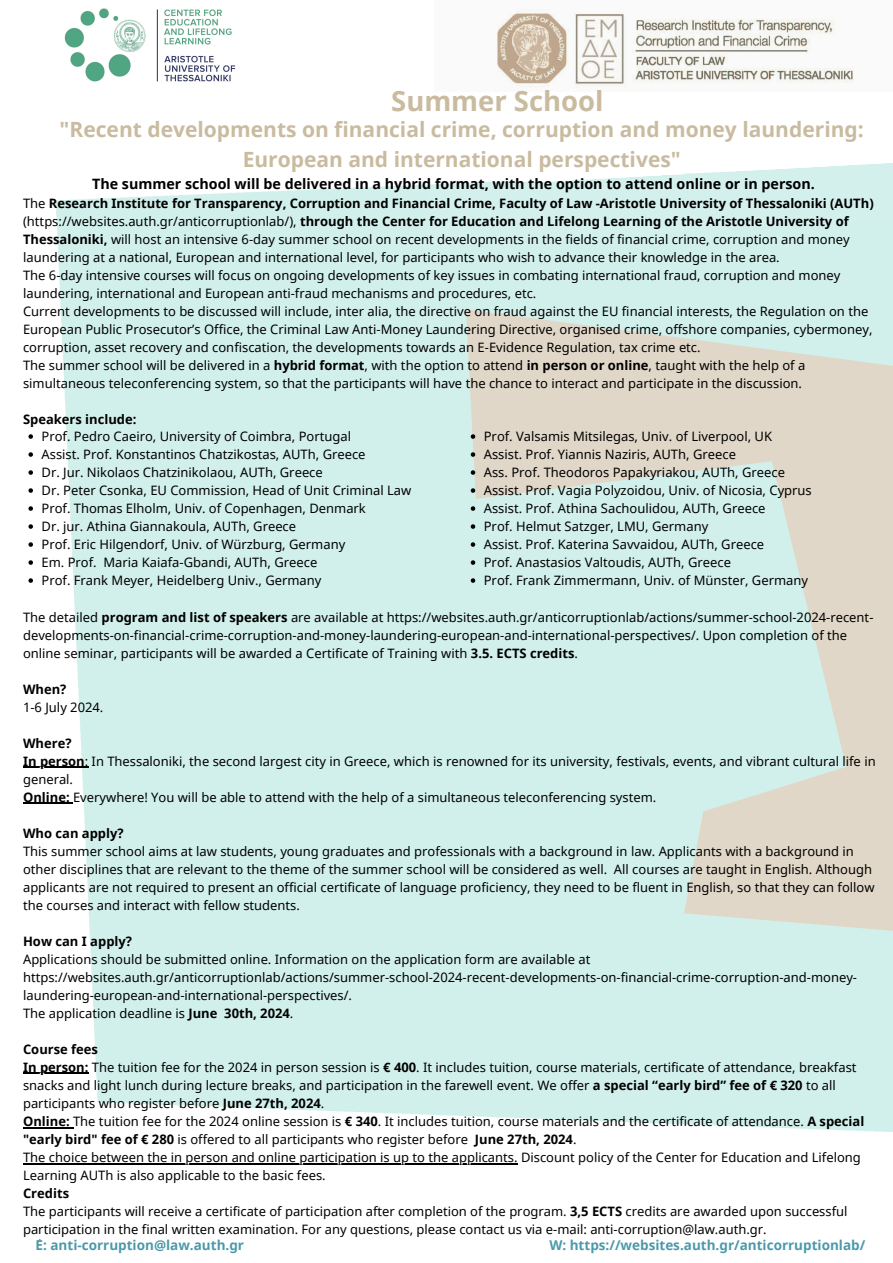
<style>
.page{position:relative;width:893px;height:1263px;background:#fff}
.page>*{position:absolute;margin:0;border:0;box-sizing:border-box;transform-origin:0 0}
.t1{font:700 27.45px "Noto Sans";color:#c9bb9f}
.t2{font:700 21px/29.2px "Noto Sans";color:#c9bb9f;text-align:center}
.t3{font:700 14.25px "Noto Sans";color:#000}
.t4{font:700 13.5px "Noto Sans";color:#4b99aa}
.t5{font:12.98px/18px "Noto Sans";color:#000}
.t6{font:700 12.98px "Noto Sans";color:#000}
.s1{font-weight:700}
.s2{font-weight:400}
</style>
<div class="page">
<img style="left:23px;top:196px;width:870px;height:969px">
<svg style="left:148px;top:163px;width:745px;height:82px"></svg>
<hr style="left:23px;top:767px;width:62px;height:1px;background:#000">
<hr style="left:23px;top:803px;width:47px;height:1px;background:#000">
<hr style="left:23px;top:1073px;width:65px;height:1px;background:#000">
<hr style="left:23px;top:1127px;width:50px;height:1px;background:#000">
<hr style="left:23px;top:1163px;width:494px;height:1px;background:#000">
<img style="left:64px;top:8px;width:172px;height:74px">
<img style="left:496px;top:9px;width:358px;height:79px">
<svg style="left:471px;top:434px;width:4px;height:5px"></svg>
<svg style="left:471px;top:452px;width:4px;height:5px"></svg>
<svg style="left:471px;top:470px;width:4px;height:5px"></svg>
<svg style="left:471px;top:488px;width:4px;height:5px"></svg>
<svg style="left:471px;top:506px;width:4px;height:5px"></svg>
<svg style="left:471px;top:524px;width:4px;height:5px"></svg>
<svg style="left:471px;top:542px;width:4px;height:5px"></svg>
<svg style="left:471px;top:560px;width:4px;height:5px"></svg>
<svg style="left:471px;top:578px;width:4px;height:5px"></svg>
<svg style="left:28px;top:434px;width:5px;height:5px"></svg>
<svg style="left:28px;top:452px;width:5px;height:5px"></svg>
<svg style="left:28px;top:470px;width:5px;height:5px"></svg>
<svg style="left:28px;top:488px;width:5px;height:5px"></svg>
<svg style="left:28px;top:506px;width:5px;height:5px"></svg>
<svg style="left:28px;top:524px;width:5px;height:5px"></svg>
<svg style="left:28px;top:542px;width:5px;height:5px"></svg>
<svg style="left:28px;top:560px;width:5px;height:5px"></svg>
<svg style="left:28px;top:578px;width:5px;height:5px"></svg>
<p class="t1" style="left:391px;top:81px;width:214px">Summer School</p>
<p class="t2" style="left:60px;top:114px;width:805px">"Recent developments on financial crime, corruption and money laundering:<br>European and international perspectives"</p>
<p class="t3" style="left:92px;top:173px;width:724px">The summer school will be delivered in a hybrid format, with the option to attend online or in person.</p>
<p class="t5" style="left:23px;top:194px;width:852px">The <span class="s1">Research Institute for Transparency, Corruption and Financial Crime, Faculty of Law -Aristotle University of Thessaloniki (AUTh) </span>(https://websites.auth.gr/anticorruptionlab/), <span class="s1">through the Center for Education and Lifelong Learning of the Aristotle University of Thessaloniki,</span> will host an intensive 6-day summer school on recent developments in the fields of financial crime, corruption and money laundering at a national, European and international level, for participants who wish to advance their knowledge in the area.</p>
<h1 class="t5" style="left:23px;top:266px;width:819px">The 6-day intensive courses will focus on ongoing developments of key issues in combating international fraud, corruption and money laundering, international and European anti-fraud mechanisms and procedures, etc.</h1>
<h2 class="t5" style="left:23px;top:302px;width:851px">Current developments to be discussed will include, inter alia, the directive on fraud against the EU financial interests, the Regulation on the<br>European Public Prosecutor’s Office, the Criminal Law Anti-Money Laundering Directive, organised crime, offshore companies, cybermoney, corruption, asset recovery and confiscation, the developments towards an E-Evidence Regulation, tax crime etc.</h2>
<p class="t5" style="left:23px;top:356px;width:784px">The summer school will be delivered in a <span class="s1">hybrid format</span>, with the option to attend <span class="s1">in person or online</span>, taught with the help of a simultaneous teleconferencing system, so that the participants will have the chance to interact and participate in the discussion.</p>
<p class="t6" style="left:23px;top:410px;width:115px">Speakers include:</p>
<p class="t5" style="left:42px;top:427px;width:311px">Prof. Pedro Caeiro, University of Coimbra, Portugal</p>
<p class="t5" style="left:42px;top:445px;width:325px">Assist. Prof. Konstantinos Chatzikostas, AUTh, Greece</p>
<p class="t5" style="left:42px;top:463px;width:283px">Dr. Jur. Nikolaos Chatzinikolaou, AUTh, Greece</p>
<p class="t5" style="left:42px;top:481px;width:371px">Dr. Peter Csonka, EU Commission, Head of Unit Criminal Law</p>
<p class="t5" style="left:42px;top:499px;width:326px">Prof. Thomas Elholm, Univ. of Copenhagen, Denmark</p>
<p class="t5" style="left:42px;top:517px;width:256px">Dr. jur. Athina Giannakoula, AUTh, Greece</p>
<p class="t5" style="left:42px;top:535px;width:305px">Prof. Eric Hilgendorf, Univ. of Würzburg, Germany</p>
<p class="t5" style="left:42px;top:553px;width:277px">Em. Prof. Maria Kaiafa-Gbandi, AUTh, Greece</p>
<p class="t5" style="left:42px;top:571px;width:281px">Prof. Frank Meyer, Heidelberg Univ., Germany</p>
<p class="t5" style="left:484px;top:427px;width:290px">Prof. Valsamis Mitsilegas, Univ. of Liverpool, UK</p>
<p class="t5" style="left:484px;top:445px;width:254px">Assist. Prof. Yiannis Naziris, AUTh, Greece</p>
<p class="t5" style="left:484px;top:463px;width:303px">Ass. Prof. Theodoros Papakyriakou, AUTh, Greece</p>
<p class="t5" style="left:484px;top:481px;width:329px">Assist. Prof. Vagia Polyzoidou, Univ. of Nicosia, Cyprus</p>
<p class="t5" style="left:484px;top:499px;width:283px">Assist. Prof. Athina Sachoulidou, AUTh, Greece</p>
<p class="t5" style="left:484px;top:517px;width:226px">Prof. Helmut Satzger, LMU, Germany</p>
<p class="t5" style="left:484px;top:535px;width:282px">Assist. Prof. Katerina Savvaidou, AUTh, Greece</p>
<p class="t5" style="left:484px;top:553px;width:249px">Prof. Anastasios Valtoudis, AUTh, Greece</p>
<p class="t5" style="left:484px;top:571px;width:326px">Prof. Frank Zimmermann, Univ. of Münster, Germany</p>
<p class="t5" style="left:23px;top:608px;width:852px">The detailed <span class="s1">program and list of speakers</span> are available at https://websites.auth.gr/anticorruptionlab/actions/summer-school-2024-recent&shy;developments-on-financial-crime-corruption-and-money-laundering-european-and-international-perspectives/. Upon completion of the online seminar, participants will be awarded a Certificate of Training with <span class="s1">3.5. ECTS credits</span>.</p>
<p class="t6" style="left:23px;top:680px;width:45px">When?</p>
<p class="t5" style="left:23px;top:698px;width:82px">1-6 July 2024.</p>
<h3 class="t6" style="left:23px;top:734px;width:50px">Where?</h3>
<p class="t5" style="left:23px;top:752px;width:854px"><span class="s1">In person</span>: In Thessaloniki, the second largest city in Greece, which is renowned for its university, festivals, events, and vibrant cultural life in general.</p>
<p class="t5" style="left:23px;top:788px;width:635px"><span class="s1">Online:</span> Everywhere! You will be able to attend with the help of a simultaneous teleconferencing system.</p>
<p class="t6" style="left:23px;top:824px;width:102px">Who can apply?</p>
<p class="t5" style="left:23px;top:842px;width:853px">This summer school aims at law students, young graduates and professionals with a background in law. Applicants with a background in other disciplines that are relevant to the theme of the summer school will be considered as well. All courses are taught in English. Although applicants are not required to present an official certificate of language proficiency, they need to be fluent in English, so that they can follow the courses and interact with fellow students.</p>
<p class="t6" style="left:23px;top:932px;width:110px">How can I apply?</p>
<p class="t5" style="left:23px;top:950px;width:835px">Applications should be submitted online. Information on the application form are available at https://websites.auth.gr/anticorruptionlab/actions/summer-school-2024-recent-developments-on-financial-crime-corruption-and-money&shy;laundering-european-and-international-perspectives/.</p>
<p class="t5" style="left:23px;top:1004px;width:272px">The application deadline is <span class="s1">June 30th, 2024</span>.</p>
<p class="t6" style="left:23px;top:1040px;width:76px">Course fees</p>
<p class="t5" style="left:23px;top:1058px;width:835px"><span class="s1">In person:</span> The tuition fee for the 2024 in person session is <span class="s1">€ 400</span>. It includes tuition, course materials, certificate of attendance, breakfast snacks and light lunch during lecture breaks, and participation in the farewell event. We offer <span class="s1">a special “early bird” fee of € 320</span> to all participants who register before <span class="s1">June 27th, 2024</span>.</p>
<p class="t5" style="left:23px;top:1112px;width:843px"><span class="s1">Online:</span> The tuition fee for the 2024 online session is <span class="s1">€ 340</span>. It includes tuition, course materials and the certificate of attendance. <span class="s1">A special "early bird" fee of € 280</span> is offered to all participants who register before <span class="s1">June 27th, 2024</span>.</p>
<p class="t5" style="left:23px;top:1148px;width:839px">The choice between the in person and online participation is up to the applicants. Discount policy of the Center for Education and Lifelong<br>Learning AUTh is also applicable to the basic fees.</p>
<p class="t6" style="left:23px;top:1184px;width:48px">Credits</p>
<p class="t5" style="left:23px;top:1202px;width:826px">The participants will receive a certificate of participation after completion of the program. <span class="s1">3,5 ECTS</span> credits are awarded upon successful participation in the final written examination. For any questions, please contact us via e-mail: anti-corruption@law.auth.gr.</p>
<p class="t4" style="left:36px;top:1235px;width:210px"><span class="s2">΅</span>E: anti-corruption@law.auth.gr</p>
<p class="t4" style="left:549px;top:1235px;width:317px">W: https://websites.auth.gr/anticorruptionlab/</p>
</div>
